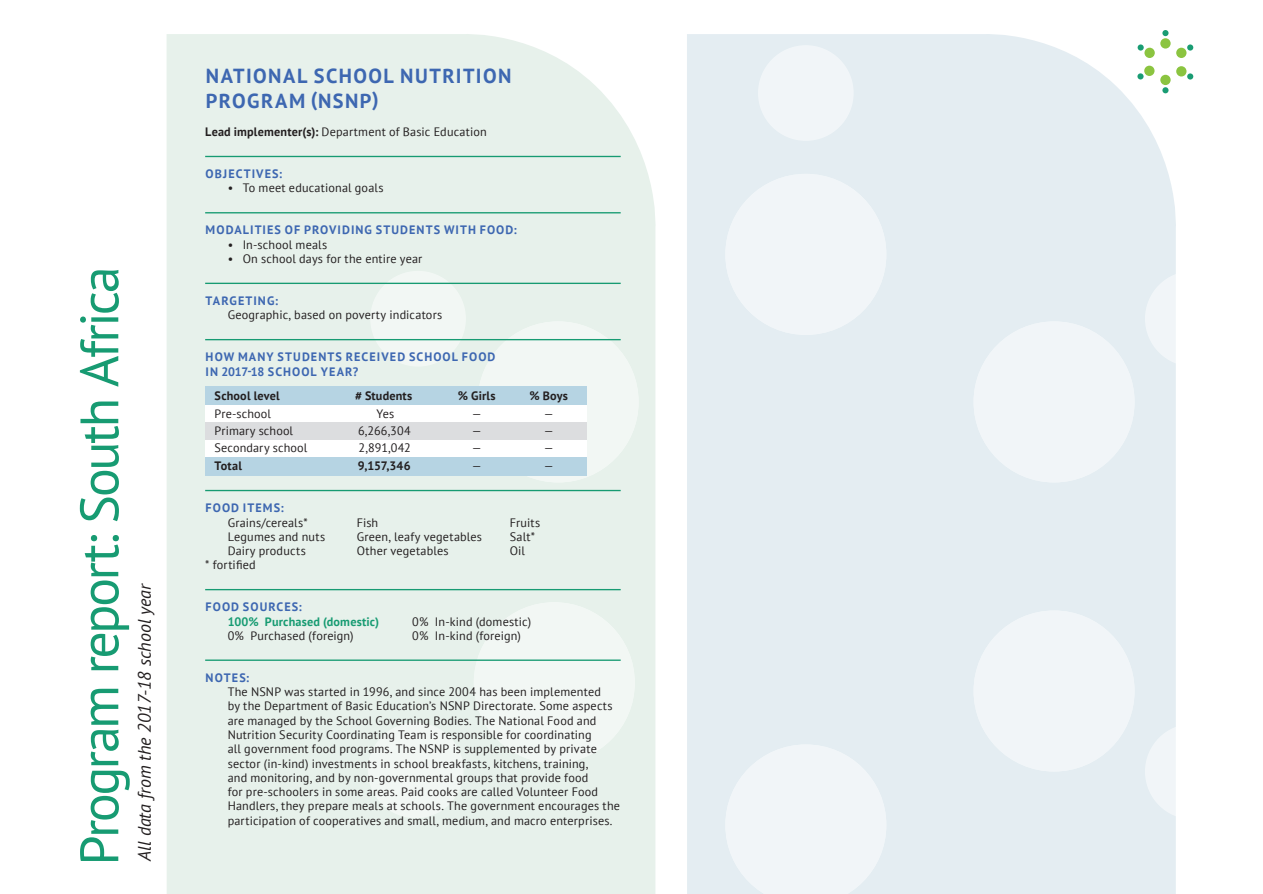
<style>
.page{position:relative;width:1263px;height:894px;background:#fff}
.page>*{position:absolute;margin:0;border:0;box-sizing:border-box;transform-origin:0 0}
.t1{font:54px "PT Sans";letter-spacing:-.045em;color:#179b72}
.t2{font:700 20.25px/24.3px "PT Sans";letter-spacing:.07em;color:#3d67b1}
.t3{font:italic 18px "PT Sans";color:#231f20}
.t4{font:12.15px/14.2px "PT Sans";letter-spacing:.015em;color:#231f20}
.t5{font:700 12.15px/14.2px "PT Sans";letter-spacing:.085em;color:#3d67b1}
.t6{font:700 12.15px "PT Sans";letter-spacing:.015em;color:#231f20}
.t7{font:700 12.15px "PT Sans";letter-spacing:.015em;color:#179b72}
.s1{font-weight:700}
</style>
<div class="page">
<div style="left:167px;top:34px;width:489px;height:859px;background:#e7f1eb"></div>
<div style="left:687px;top:31px;width:493px;height:862px;background:#e4edf2"></div>
<div style="left:477px;top:321px;width:161px;height:161px;background:#f2f7f4;border-radius:50%"></div>
<div style="left:725px;top:174px;width:161px;height:161px;background:#f1f5f8;border-radius:50%"></div>
<div style="left:973px;top:321px;width:161px;height:161px;background:#f1f5f8;border-radius:50%"></div>
<div style="left:973px;top:610px;width:161px;height:161px;background:#f1f5f8;border-radius:50%"></div>
<svg style="left:725px;top:744px;width:161px;height:149px"></svg>
<div style="left:474px;top:602px;width:161px;height:161px;background:#f2f7f4;border-radius:50%"></div>
<div style="left:1145px;top:271px;width:95px;height:95px;background:linear-gradient(to right,#f1f5f8,#fff);border-radius:50%"></div>
<div style="left:1145px;top:723px;width:95px;height:96px;background:linear-gradient(to right,#f1f5f8,#fff);border-radius:50%"></div>
<div style="left:368px;top:722px;width:95px;height:96px;background:#f2f7f4;border-radius:50%"></div>
<div style="left:370px;top:271px;width:96px;height:95px;background:#f2f7f4;border-radius:50%"></div>
<div style="left:758px;top:45px;width:95px;height:96px;background:#f1f5f8;border-radius:50%"></div>
<div style="left:1144px;top:48px;width:10px;height:10px;background:#8bc440;border-radius:50%"></div>
<div style="left:1160px;top:38px;width:10px;height:11px;background:#8bc440;border-radius:50%"></div>
<div style="left:1176px;top:48px;width:10px;height:10px;background:#8bc440;border-radius:50%"></div>
<div style="left:1176px;top:66px;width:10px;height:10px;background:#8bc440;border-radius:50%"></div>
<div style="left:1160px;top:75px;width:10px;height:10px;background:#8bc440;border-radius:50%"></div>
<div style="left:1144px;top:66px;width:10px;height:10px;background:#8bc440;border-radius:50%"></div>
<div style="left:1187px;top:44px;width:6px;height:7px;background:#199c73;border-radius:50%"></div>
<svg style="left:1187px;top:73px;width:6px;height:6px"></svg>
<svg style="left:1162px;top:87px;width:6px;height:6px"></svg>
<svg style="left:1137px;top:73px;width:6px;height:6px"></svg>
<div style="left:1137px;top:44px;width:6px;height:7px;background:#199c73;border-radius:50%"></div>
<svg style="left:1162px;top:30px;width:6px;height:6px"></svg>
<div style="left:205px;top:405px;width:382px;height:17px;background:#fff"></div>
<div style="left:205px;top:440px;width:382px;height:17px;background:#fff"></div>
<div style="left:205px;top:386px;width:382px;height:19px;background:#b6d4e3"></div>
<div style="left:205px;top:457px;width:382px;height:19px;background:#b6d4e3"></div>
<div style="left:205px;top:422px;width:382px;height:18px;background:#dcdddf"></div>
<hr style="left:205px;top:156px;width:415px;height:1px;background:#179b72">
<hr style="left:205px;top:212px;width:415px;height:1px;background:#179b72">
<hr style="left:205px;top:282px;width:415px;height:2px;background:#179b72">
<hr style="left:205px;top:339px;width:415px;height:1px;background:#179b72">
<hr style="left:205px;top:489px;width:415px;height:2px;background:#179b72">
<hr style="left:205px;top:588px;width:415px;height:2px;background:#179b72">
<hr style="left:205px;top:659px;width:415px;height:1px;background:#179b72">
<h1 class="t1" style="left:65px;top:865px;width:600px;rotate:-90deg">Program report: South Africa</h1>
<h3 class="t3" style="left:133px;top:860px;width:279px;rotate:-90deg">All data from the 2017-18 school year</h3>
<h2 class="t2" style="left:206px;top:63px;width:307px">NATIONAL SCHOOL NUTRITION<br>PROGRAM (NSNP)</h2>
<p class="t4" style="left:205px;top:124px;width:283px"><span class="s1">Lead implementer(s):</span> Department of Basic Education</p>
<p class="t5" style="left:206px;top:166px;width:78px">OBJECTIVES:</p>
<p class="t4" style="left:228px;top:181px;width:157px">• To meet educational goals</p>
<p class="t5" style="left:206px;top:223px;width:313px">MODALITIES OF PROVIDING STUDENTS WITH FOOD:</p>
<p class="t4" style="left:228px;top:237px;width:101px">• In-school meals</p>
<p class="t4" style="left:228px;top:251px;width:196px">• On school days for the entire year</p>
<p class="t5" style="left:206px;top:293px;width:74px">TARGETING:</p>
<p class="t4" style="left:228px;top:307px;width:216px">Geographic, based on poverty indicators</p>
<p class="t5" style="left:206px;top:349px;width:291px">HOW MANY STUDENTS RECEIVED SCHOOL FOOD<br>IN 2017-18 SCHOOL YEAR?</p>
<p class="t6" style="left:215px;top:388px;width:67px">School level</p>
<p class="t6" style="left:355px;top:388px;width:59px"># Students</p>
<p class="t6" style="left:458px;top:388px;width:39px">% Girls</p>
<p class="t6" style="left:529px;top:388px;width:40px">% Boys</p>
<p class="t4" style="left:215px;top:406px;width:58px">Pre-school</p>
<p class="t4" style="left:376px;top:406px;width:19px">Yes</p>
<p class="t4" style="left:472px;top:406px;width:11px">—</p>
<p class="t4" style="left:544px;top:406px;width:11px">—</p>
<p class="t4" style="left:215px;top:423px;width:80px">Primary school</p>
<p class="t4" style="left:358px;top:423px;width:54px">6,266,304</p>
<p class="t4" style="left:472px;top:423px;width:11px">—</p>
<p class="t4" style="left:544px;top:423px;width:11px">—</p>
<p class="t4" style="left:215px;top:440px;width:94px">Secondary school</p>
<p class="t4" style="left:359px;top:440px;width:54px">2,891,042</p>
<p class="t4" style="left:472px;top:440px;width:11px">—</p>
<p class="t4" style="left:544px;top:440px;width:11px">—</p>
<p class="t6" style="left:215px;top:457px;width:29px">Total</p>
<p class="t6" style="left:358px;top:457px;width:54px">9,157,346</p>
<p class="t4" style="left:472px;top:458px;width:11px">—</p>
<p class="t4" style="left:544px;top:458px;width:11px">—</p>
<p class="t5" style="left:206px;top:500px;width:79px">FOOD ITEMS:</p>
<p class="t4" style="left:228px;top:514px;width:82px">Grains/cereals*</p>
<p class="t4" style="left:357px;top:514px;width:23px">Fish</p>
<p class="t4" style="left:510px;top:514px;width:32px">Fruits</p>
<p class="t4" style="left:228px;top:529px;width:99px">Legumes and nuts</p>
<p class="t4" style="left:357px;top:529px;width:127px">Green, leafy vegetables</p>
<p class="t4" style="left:510px;top:529px;width:27px">Salt*</p>
<p class="t4" style="left:228px;top:543px;width:80px">Dairy products</p>
<p class="t4" style="left:357px;top:543px;width:93px">Other vegetables</p>
<p class="t4" style="left:510px;top:543px;width:17px">Oil</p>
<p class="t4" style="left:205px;top:557px;width:52px">* fortified</p>
<p class="t5" style="left:206px;top:599px;width:98px">FOOD SOURCES:</p>
<p class="t7" style="left:228px;top:613px;width:153px">100% Purchased (domestic)</p>
<p class="t4" style="left:412px;top:613px;width:120px">0% In-kind (domestic)</p>
<p class="t4" style="left:228px;top:628px;width:127px">0% Purchased (foreign)</p>
<p class="t4" style="left:412px;top:628px;width:110px">0% In-kind (foreign)</p>
<p class="t5" style="left:206px;top:670px;width:45px">NOTES:</p>
<p class="t4" style="left:228px;top:684px;width:394px">The NSNP was started in 1996, and since 2004 has been implemented<br>by the Department of Basic Education’s NSNP Directorate. Some aspects are managed by the School Governing Bodies. The National Food and Nutrition Security Coordinating Team is responsible for coordinating<br>all government food programs. The NSNP is supplemented by private sector (in-kind) investments in school breakfasts, kitchens, training,<br>and monitoring, and by non-governmental groups that provide food<br>for pre-schoolers in some areas. Paid cooks are called Volunteer Food Handlers, they prepare meals at schools. The government encourages the participation of cooperatives and small, medium, and macro enterprises.</p>
</div>
